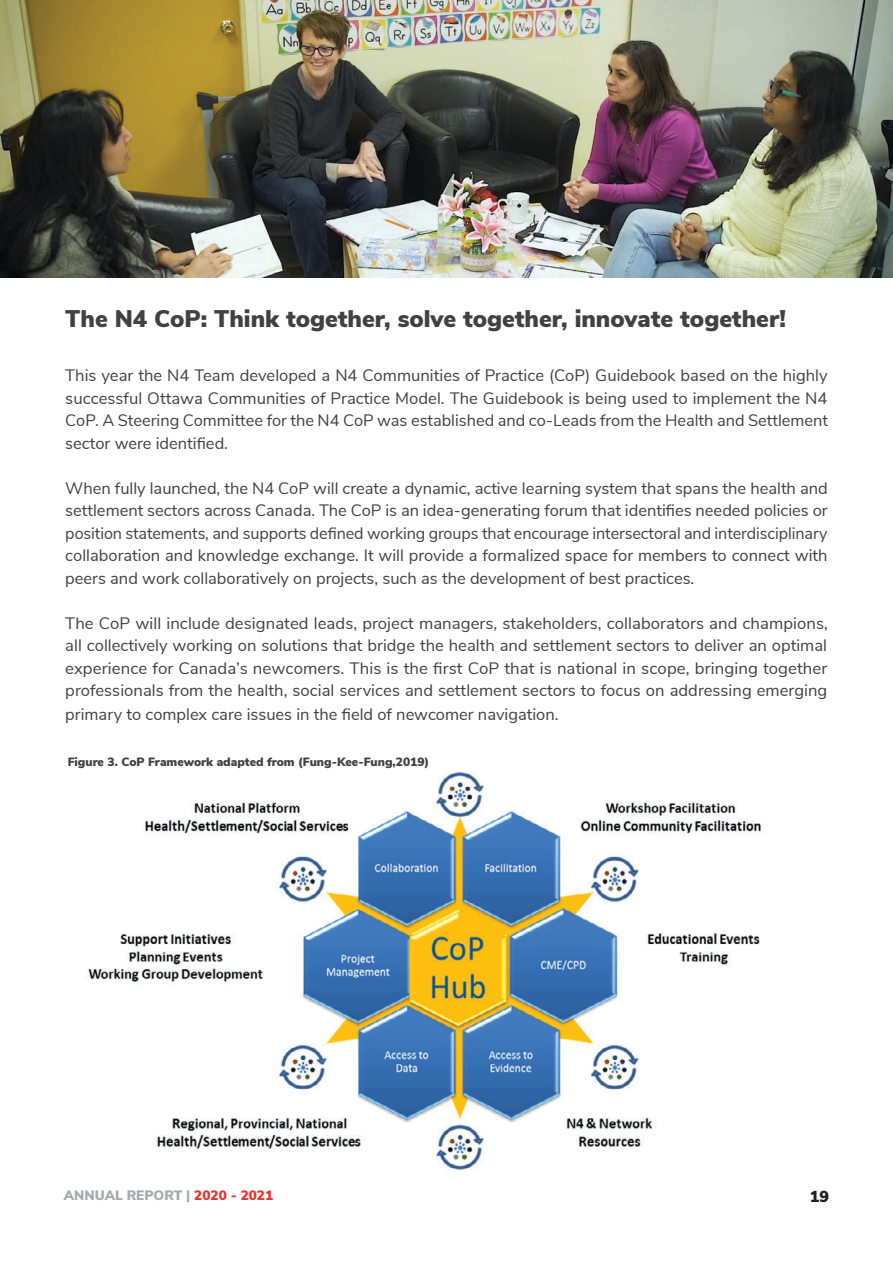
<style>
.page{position:relative;width:893px;height:1263px;background:#fff}
.page>*{position:absolute;margin:0;border:0;box-sizing:border-box;transform-origin:0 0}
.t1{font:900 24px "Nunito Sans";color:#414142}
.t2{font:16.5px/22.5px "Nunito Sans";color:#414142;text-align:justify}
.t3{font:900 15.9px "Nunito Sans";color:#231f20}
.t4{font:900 13.65px "Nunito Sans";color:#a7a9ac}
.t5{font:900 12px "Nunito Sans";color:#414142}
.s1{color:#ee332f}
</style>
<div class="page">
<img style="left:88px;top:772px;width:673px;height:398px">
<img style="left:0;top:0;width:893px;height:278px">
<p class="t1" style="left:65px;top:301px;width:722px">The N4 CoP: Think together, solve together, innovate together!</p>
<p class="t2" style="left:65px;top:363px;width:764px">This year the N4 Team developed a N4 Communities of Practice (CoP) Guidebook based on the highly successful Ottawa Communities of Practice Model. The Guidebook is being used to implement the N4<br>CoP. A Steering Committee for the N4 CoP was established and co-Leads from the Health and Settlement sector were identified.</p>
<p class="t2" style="left:65px;top:476px;width:764px">When fully launched, the N4 CoP will create a dynamic, active learning system that spans the health and settlement sectors across Canada. The CoP is an idea-generating forum that identifies needed policies or position statements, and supports defined working groups that encourage intersectoral and interdisciplinary collaboration and knowledge exchange. It will provide a formalized space for members to connect with peers and work collaboratively on projects, such as the development of best practices.</p>
<p class="t2" style="left:65px;top:611px;width:764px">The CoP will include designated leads, project managers, stakeholders, collaborators and champions, all collectively working on solutions that bridge the health and settlement sectors to deliver an optimal experience for Canada’s newcomers. This is the first CoP that is national in scope, bringing together professionals from the health, social services and settlement sectors to focus on addressing emerging</p>
<p class="t2" style="left:65px;top:702px;width:495px">primary to complex care issues in the field of newcomer navigation.</p>
<p class="t5" style="left:68px;top:753px;width:363px">Figure 3. CoP Framework adapted from (Fung-Kee-Fung,2019)</p>
<p class="t4" style="left:64px;top:1185px;width:211px">ANNUAL REPORT | <span class="s1">2020 - 2021</span></p>
<p class="t3" style="left:810px;top:1185px;width:21px">19</p>
</div>
